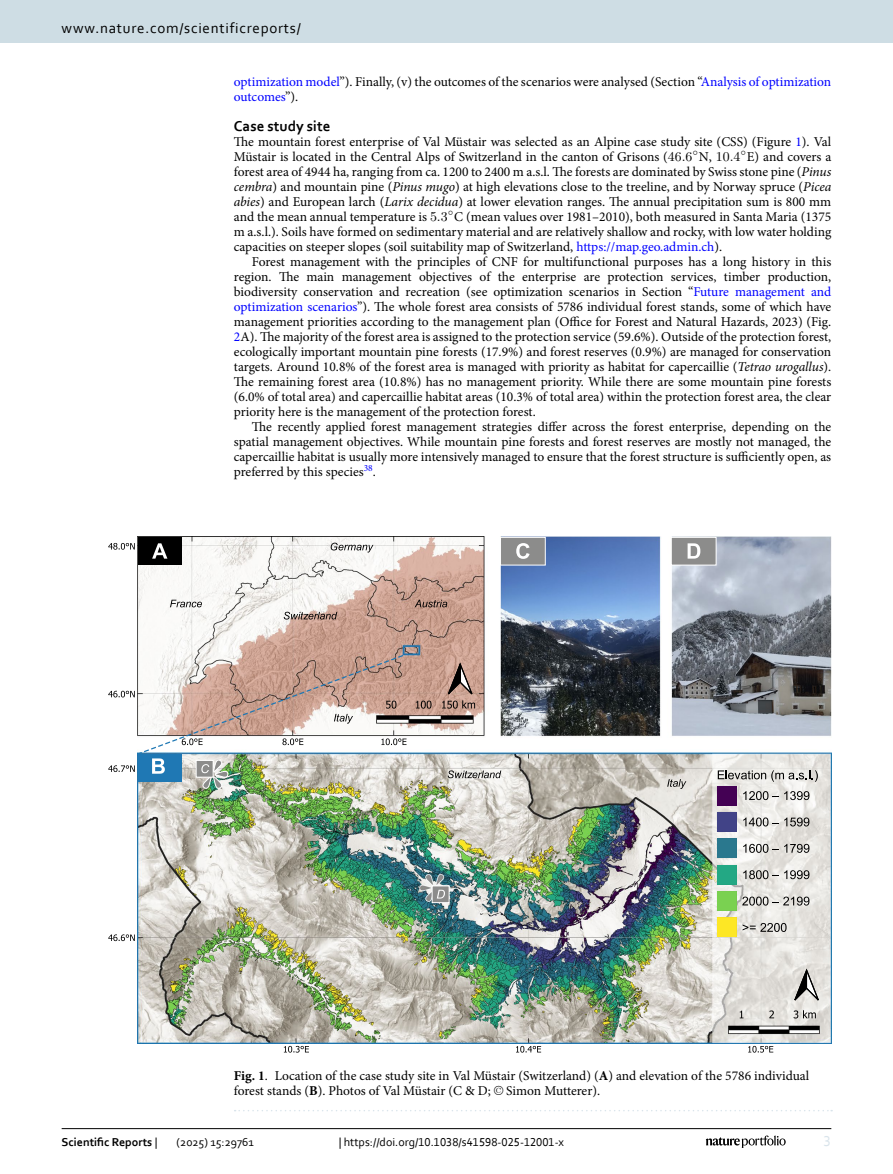
<style>
.page{position:relative;width:893px;height:1174px;background:#fff}
.page>*{position:absolute;margin:0;border:0;box-sizing:border-box;transform-origin:0 0}
.t1{font:15px "Corbel";letter-spacing:.05em;color:#000}
.Head_2{font:700 15px "Corbel";color:#000}
.t2{font:15px "Corbel";color:#d9e4eb}
.Body_Text_Indent{font:13.5px/15px "Minion Pro";letter-spacing:-.005em;color:#000;text-align:justify}
.Body_Text{font:13.5px/15px "Minion Pro";color:#000}
.Figure_Caption{font:13.5px/15px "Minion Pro";letter-spacing:-.005em;color:#000}
.t3{font:12px "Corbel";color:#000}
.t4{font:700 12px "Corbel";color:#000}
.s1{color:#00f}
.s2{font-family:"LM Roman 9"}
.s3{font-family:"LM Math Italic 9"}
.s4{font-style:italic}
.s5{font-weight:700}
.s6{font-weight:400}
</style>
<div class="page">
<img style="left:137px;top:537px;width:694px;height:506px">
<svg style="left:108px;top:543px;width:27px;height:6px"></svg>
<svg style="left:108px;top:934px;width:27px;height:7px"></svg>
<svg style="left:284px;top:1045px;width:25px;height:7px"></svg>
<svg style="left:516px;top:1045px;width:25px;height:7px"></svg>
<svg style="left:748px;top:1045px;width:25px;height:7px"></svg>
<svg style="left:416px;top:700px;width:16px;height:8px"></svg>
<svg style="left:442px;top:662px;width:33px;height:46px;background:#a7877b"></svg>
<svg style="left:717px;top:770px;width:101px;height:35px;background:#bdb5bb"></svg>
<svg style="left:717px;top:812px;width:20px;height:20px"></svg>
<svg style="left:743px;top:817px;width:66px;height:9px"></svg>
<svg style="left:717px;top:838px;width:20px;height:20px"></svg>
<svg style="left:743px;top:844px;width:66px;height:9px"></svg>
<svg style="left:717px;top:864px;width:20px;height:20px"></svg>
<svg style="left:743px;top:870px;width:66px;height:9px"></svg>
<svg style="left:717px;top:891px;width:92px;height:20px;background:#baccad"></svg>
<svg style="left:717px;top:917px;width:20px;height:20px"></svg>
<svg style="left:743px;top:923px;width:43px;height:9px"></svg>
<div style="left:138px;top:537px;width:43px;height:28px;background:#000"></div>
<svg style="left:152px;top:543px;width:15px;height:15px"></svg>
<svg style="left:284px;top:612px;width:53px;height:7px"></svg>
<svg style="left:740px;top:1010px;width:3px;height:8px"></svg>
<svg style="left:769px;top:1010px;width:5px;height:8px"></svg>
<svg style="left:792px;top:968px;width:29px;height:50px"></svg>
<div style="left:500px;top:537px;width:45px;height:28px;background:#8c8c8b"></div>
<svg style="left:516px;top:543px;width:14px;height:16px"></svg>
<div style="left:500px;top:537px;width:46px;height:28px;border:1px solid #fff"></div>
<div style="left:671px;top:537px;width:45px;height:28px;background:#8c8c8b"></div>
<svg style="left:688px;top:543px;width:12px;height:15px"></svg>
<div style="left:671px;top:537px;width:45px;height:28px;border:1px solid #fff"></div>
<svg style="left:448px;top:770px;width:53px;height:8px"></svg>
<svg style="left:415px;top:599px;width:32px;height:8px"></svg>
<svg style="left:667px;top:779px;width:19px;height:10px"></svg>
<svg style="left:331px;top:542px;width:42px;height:10px"></svg>
<div style="left:432px;top:886px;width:17px;height:16px;background:#8c8c8b"></div>
<svg style="left:437px;top:889px;width:8px;height:9px"></svg>
<div style="left:432px;top:885px;width:17px;height:18px;border:1px solid #fff"></div>
<svg style="left:170px;top:599px;width:32px;height:8px"></svg>
<svg style="left:108px;top:654px;width:298px;height:135px"></svg>
<div style="left:196px;top:760px;width:18px;height:17px;border:1px solid #fff"></div>
<svg style="left:235px;top:1110px;width:597px;height:1px"></svg>
<hr style="left:62px;top:1128px;width:769px;height:1px;background:#000">
<svg style="left:706px;top:1135px;width:80px;height:12px"></svg>
<div style="left:0;top:0;width:893px;height:43px;background:#cedde4"></div>
<p class="t1" style="left:62px;top:18px;width:241px">www.nature.com/scientificreports/</p>
<p class="Body_Text" style="left:234px;top:74px;width:599px"><span class="s1">optimization model</span>”). Finally, (v) the outcomes of the scenarios were analysed (Section “<span class="s1">Analysis of optimization outcomes</span>”).</p>
<p class="Head_2" style="left:234px;top:116px;width:98px">Case study site</p>
<p class="Body_Text" style="left:234px;top:134px;width:599px;text-align:justify">The mountain forest enterprise of Val Müstair was selected as an Alpine case study site (CSS) (Figure <span class="s1">1</span>). Val Müstair is located in the Central Alps of Switzerland in the canton of Grisons (<span class="s2">46</span><span class="s3">.</span><span class="s2">6</span>◦N, <span class="s2">10</span><span class="s3">.</span><span class="s2">4</span>◦E) and covers a forest area of 4944 ha, ranging from ca. 1200 to 2400 m a.s.l. The forests are dominated by Swiss stone pine (<span class="s4">Pinus cembra</span>) and mountain pine (<span class="s4">Pinus mugo</span>) at high elevations close to the treeline, and by Norway spruce (<span class="s4">Picea abies</span>) and European larch (<span class="s4">Larix decidua</span>) at lower elevation ranges. The annual precipitation sum is 800 mm and the mean annual temperature is <span class="s2">5</span><span class="s3">.</span><span class="s2">3</span>◦C (mean values over 1981–2010), both measured in Santa Maria (1375 m a.s.l.). Soils have formed on sedimentary material and are relatively shallow and rocky, with low water holding capacities on steeper slopes (soil suitability map of Switzerland, <span class="s1">https://map.geo.admin.ch</span>).</p>
<p class="Body_Text_Indent" style="left:234px;top:254px;width:599px;text-indent:18px">Forest management with the principles of CNF for multifunctional purposes has a long history in this region. The main management objectives of the enterprise are protection services, timber production, biodiversity conservation and recreation (see optimization scenarios in Section “<span class="s1">Future management and optimization scenarios</span>”). The whole forest area consists of 5786 individual forest stands, some of which have management priorities according to the management plan (Office for Forest and Natural Hazards, 2023) (Fig.<br><span class="s1">2</span>A). The majority of the forest area is assigned to the protection service (59.6%). Outside of the protection forest, ecologically important mountain pine forests (17.9%) and forest reserves (0.9%) are managed for conservation targets. Around 10.8% of the forest area is managed with priority as habitat for capercaillie (<span class="s4">Tetrao urogallus</span>).<br>The remaining forest area (10.8%) has no management priority. While there are some mountain pine forests (6.0% of total area) and capercaillie habitat areas (10.3% of total area) within the protection forest area, the clear priority here is the management of the protection forest.</p>
<p class="Body_Text_Indent" style="left:234px;top:419px;width:599px;text-indent:18px">The recently applied forest management strategies differ across the forest enterprise, depending on the spatial management objectives. While mountain pine forests and forest reserves are mostly not managed, the capercaillie habitat is usually more intensively managed to ensure that the forest structure is sufficiently open, as preferred by this species<sup>38</sup>.</p>
<p class="Figure_Caption" style="left:234px;top:1068px;width:577px"><span class="s5">Fig. 1</span>. Location of the case study site in Val Müstair (Switzerland) (<span class="s5">A</span>) and elevation of the 5786 individual forest stands (<span class="s5">B</span>). Photos of Val Müstair (C &amp; D; <span class="s2">©</span> Simon Mutterer).</p>
<p class="t4" style="left:62px;top:1134px;width:97px">Scientific Reports <span class="s6">|</span></p>
<p class="t3" style="left:177px;top:1134px;width:79px">(2025) 15:29761</p>
<p class="t3" style="left:339px;top:1134px;width:227px">| https://doi.org/10.1038/s41598-025-12001-x</p>
<p class="t2" style="left:824px;top:1132px;width:9px">3</p>
</div>
